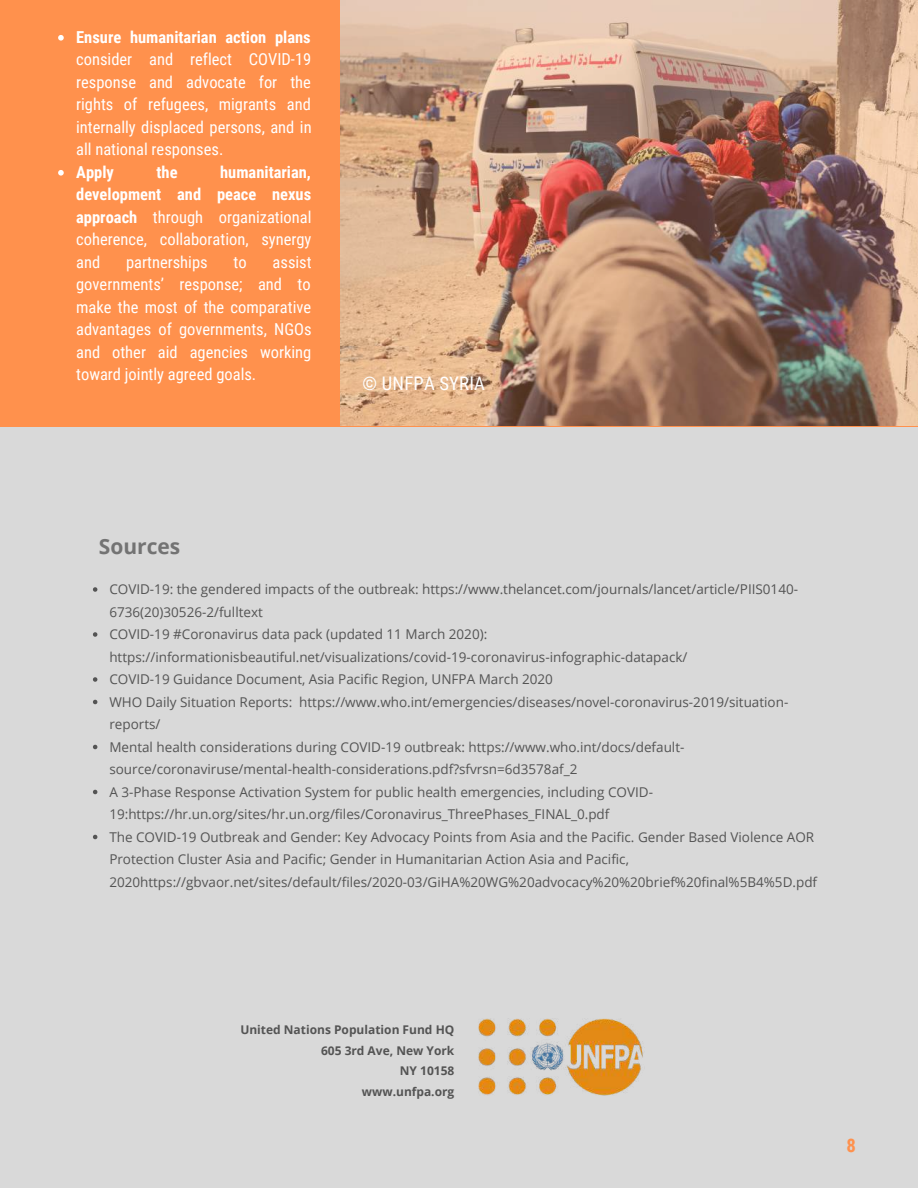
<style>
.page{position:relative;width:918px;height:1188px;background:#d9d9d9}
.page>*{position:absolute;margin:0;border:0;box-sizing:border-box;transform-origin:0 0}
.t1{font:700 21px "Open Sans";color:#737373}
.t2{font:18.75px "Roboto Condensed";letter-spacing:.01em;color:#fff}
.t3{font:700 18.75px "Roboto Condensed";color:#ff914d}
.t4{font:16.5px/22.5px "Roboto Condensed";color:#fff;text-align:justify}
.t5{font:700 16.5px "Roboto Condensed";color:#fff}
.t6{font:13.5px/22.5px "Open Sans";color:#545454}
.t7{font:700 12px/20.9px "Open Sans";color:#545454;text-align:right}
.s1{font-weight:700}
</style>
<div class="page">
<img style="left:478px;top:1018px;width:165px;height:78px">
<div style="left:0;top:0;width:917px;height:426px;background:#ff914d"></div>
<img style="left:340px;top:0;width:578px;height:425px">
<svg style="left:93px;top:587px;width:4px;height:5px"></svg>
<svg style="left:93px;top:632px;width:4px;height:5px"></svg>
<svg style="left:93px;top:677px;width:4px;height:5px"></svg>
<svg style="left:93px;top:700px;width:4px;height:4px"></svg>
<svg style="left:93px;top:745px;width:4px;height:4px"></svg>
<svg style="left:93px;top:790px;width:4px;height:4px"></svg>
<svg style="left:93px;top:835px;width:4px;height:4px"></svg>
<svg style="left:58px;top:35px;width:6px;height:6px"></svg>
<svg style="left:58px;top:170px;width:6px;height:6px"></svg>
<p class="t5" style="left:76px;top:28px;width:236px">Ensure humanitarian action plans</p>
<p class="t4" style="left:76px;top:48px;width:237px">consider and reflect COVID-19 response and advocate for the rights of refugees, migrants and internally displaced persons, and in all national responses.</p>
<p class="t5" style="left:76px;top:163px;width:39px">Apply</p>
<p class="t5" style="left:156px;top:163px;width:23px">the</p>
<p class="t4" style="left:76px;top:161px;width:237px;text-indent:144px"><span class="s1">humanitarian, development and peace nexus approach</span> through organizational coherence, collaboration, synergy and</p>
<p class="t4" style="left:126px;top:251px;width:83px">partnerships</p>
<p class="t4" style="left:234px;top:251px;width:15px">to</p>
<p class="t4" style="left:76px;top:251px;width:237px;text-indent:196px">assist governments’ response; and to make the most of the comparative advantages of governments, NGOs and other aid agencies working toward jointly agreed goals.</p>
<h2 class="t2" style="left:363px;top:373px;width:124px">© UNFPA SYRIA</h2>
<h1 class="t1" style="left:99px;top:531px;width:83px">Sources</h1>
<p class="t6" style="left:109px;top:578px;width:709px">COVID-19: the gendered impacts of the outbreak: https://www.thelancet.com/journals/lancet/article/PIIS0140- 6736(20)30526-2/fulltext<br>COVID-19 #Coronavirus data pack (updated 11 March 2020): https://informationisbeautiful.net/visualizations/covid-19-coronavirus-infographic-datapack/<br>COVID-19 Guidance Document, Asia Pacific Region, UNFPA March 2020<br>WHO Daily Situation Reports: https://www.who.int/emergencies/diseases/novel-coronavirus-2019/situation&shy;reports/<br>Mental health considerations during COVID-19 outbreak: https://www.who.int/docs/default&shy;source/coronaviruse/mental-health-considerations.pdf?sfvrsn=6d3578af_2<br>A 3-Phase Response Activation System for public health emergencies, including COVID-19:https://hr.un.org/sites/hr.un.org/files/Coronavirus_ThreePhases_FINAL_0.pdf<br>The COVID-19 Outbreak and Gender: Key Advocacy Points from Asia and the Pacific. Gender Based Violence AOR Protection Cluster Asia and Pacific; Gender in Humanitarian Action Asia and Pacific, 2020https://gbvaor.net/sites/default/files/2020-03/GiHA%20WG%20advocacy%20%20brief%20final%5B4%5D.pdf</p>
<p class="t7" style="left:240px;top:1019px;width:216px">United Nations Population Fund HQ<br>605 3rd Ave, New York<br>NY 10158<br>www.unfpa.org</p>
<h2 class="t3" style="left:847px;top:1135px;width:11px">8</h2>
</div>
